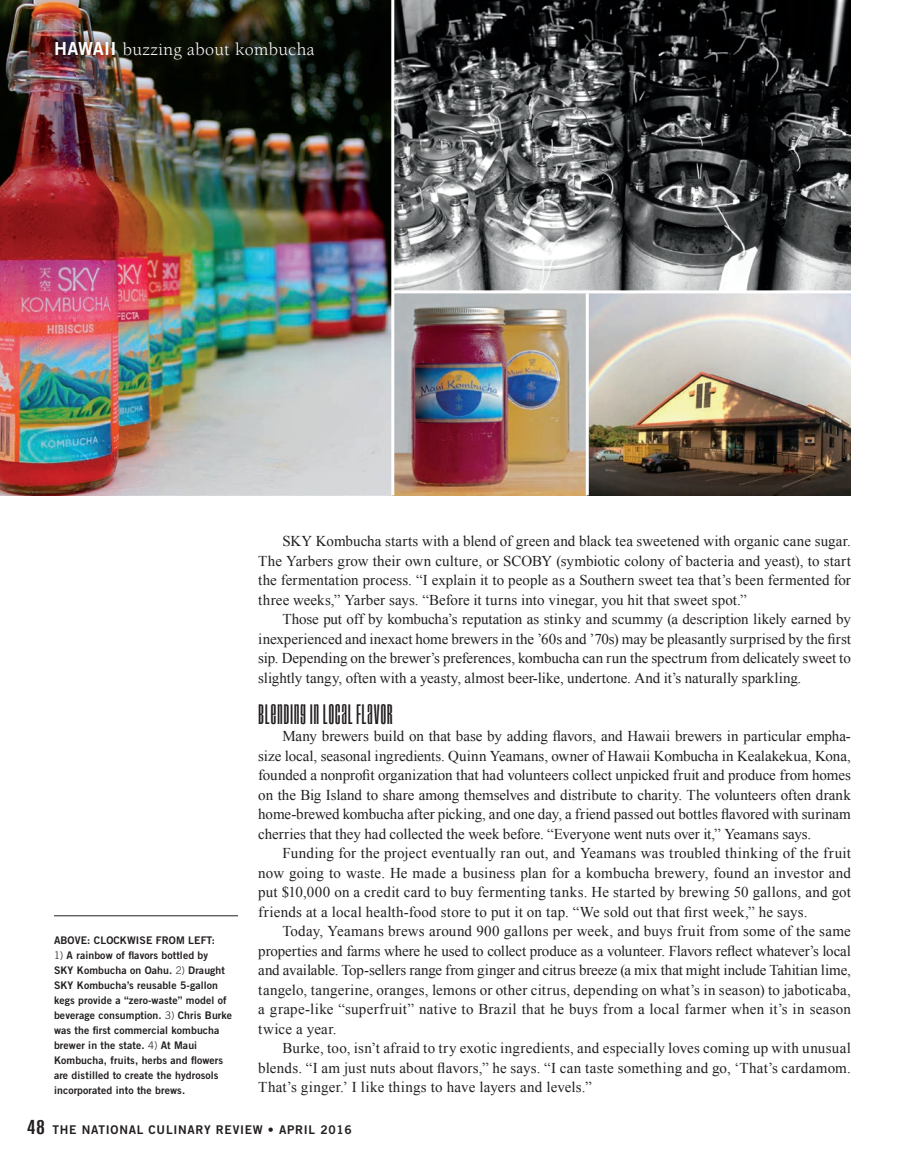
<style>
.page{position:relative;width:905px;height:1175px;background:#fff}
.page>*{position:absolute;margin:0;border:0;box-sizing:border-box;transform-origin:0 0}
.t1{font:24px "Droid";letter-spacing:.025em;color:#231f20}
.t2{font:18px "Berkeley Std";letter-spacing:.02em;color:#fff}
.t3{font:15px/19.5px "Times New Roman";letter-spacing:.01em;color:#231f20;text-align:justify}
.t4{font:12px "Trade Gothic Bold Two";letter-spacing:.06em;color:#231f20}
.t5{font:10.5px/15px "Trade Gothic Bold Two";letter-spacing:.01em;color:#231f20}
.s1{font-family:"Trade Gothic Bold Two"}
.s2{font-family:"Trade Gothic";font-weight:300}
.s3{font-family:"Akzidenz Grotesk Std";font-weight:700;font-stretch:condensed;font-size:21px}
</style>
<div class="page">
<img style="left:0;top:0;width:850px;height:495px">
<div style="left:46px;top:33px;width:276px;height:36px;background:#231f20;opacity:.75"></div>
<hr style="left:54px;top:915px;width:184px;height:1px;background:#231f20">
<hr style="left:391px;top:0;width:3px;height:495px;background:#fff">
<hr style="left:393px;top:290px;width:457px;height:3px;background:#fff">
<hr style="left:585px;top:293px;width:3px;height:202px;background:#fff">
<p class="t2" style="left:54px;top:40px;width:262px"><span class="s1">Hawaii</span> buzzing about kombucha</p>
<p class="t5" style="left:54px;top:932px;width:162px">Above: Clockwise from left:</p>
<p class="t5" style="left:54px;top:947px;width:180px"><span class="s2">1)</span> A rainbow of flavors bottled by<br>SKY Kombucha on Oahu. <span class="s2">2)</span> Draught SKY Kombucha’s reusable 5-gallon kegs provide a “zero-waste” model of beverage consumption. <span class="s2">3)</span> Chris Burke was the first commercial kombucha brewer in the state. <span class="s2">4)</span> At Maui Kombucha, fruits, herbs and flowers are distilled to create the hydrosols incorporated into the brews.</p>
<p class="t3" style="left:258px;top:531px;width:594px;text-indent:24px">SKY Kombucha starts with a blend of green and black tea sweetened with organic cane sugar.<br>The Yarbers grow their own culture, or SCOBY (symbiotic colony of bacteria and yeast), to start the fermentation process. “I explain it to people as a Southern sweet tea that’s been fermented for three weeks,” Yarber says. “Before it turns into vinegar, you hit that sweet spot.”</p>
<p class="t3" style="left:258px;top:609px;width:594px;text-indent:24px">Those put off by kombucha’s reputation as stinky and scummy (a description likely earned by inexperienced and inexact home brewers in the ’60s and ’70s) may be pleasantly surprised by the first sip. Depending on the brewer’s preferences, kombucha can run the spectrum from delicately sweet to slightly tangy, often with a yeasty, almost beer-like, undertone. And it’s naturally sparkling.</p>
<h1 class="t1" style="left:258px;top:700px;width:136px">BLENDING IN LOCAL FLAVOR</h1>
<p class="t3" style="left:258px;top:726px;width:594px;text-indent:24px">Many brewers build on that base by adding flavors, and Hawaii brewers in particular empha&shy;size local, seasonal ingredients. Quinn Yeamans, owner of Hawaii Kombucha in Kealakekua, Kona, founded a nonprofit organization that had volunteers collect unpicked fruit and produce from homes on the Big Island to share among themselves and distribute to charity. The volunteers often drank home-brewed kombucha after picking, and one day, a friend passed out bottles flavored with surinam cherries that they had collected the week before. “Everyone went nuts over it,” Yeamans says.</p>
<p class="t3" style="left:258px;top:843px;width:594px;text-indent:24px">Funding for the project eventually ran out, and Yeamans was troubled thinking of the fruit now going to waste. He made a business plan for a kombucha brewery, found an investor and put $10,000 on a credit card to buy fermenting tanks. He started by brewing 50 gallons, and got friends at a local health-food store to put it on tap. “We sold out that first week,” he says.</p>
<p class="t3" style="left:258px;top:921px;width:594px;text-indent:24px">Today, Yeamans brews around 900 gallons per week, and buys fruit from some of the same properties and farms where he used to collect produce as a volunteer. Flavors reflect whatever’s local and available. Top-sellers range from ginger and citrus breeze (a mix that might include Tahitian lime, tangelo, tangerine, oranges, lemons or other citrus, depending on what’s in season) to jaboticaba, a grape-like “superfruit” native to Brazil that he buys from a local farmer when it’s in season twice a year.</p>
<p class="t3" style="left:258px;top:1038px;width:594px;text-indent:24px">Burke, too, isn’t afraid to try exotic ingredients, and especially loves coming up with unusual blends. “I am just nuts about flavors,” he says. “I can taste something and go, ‘That’s cardamom.<br>That’s ginger.’ I like things to have layers and levels.”</p>
<p class="t4" style="left:27px;top:1122px;width:326px"><span class="s3">48</span> The National Culinary Review • April 2016</p>
</div>
